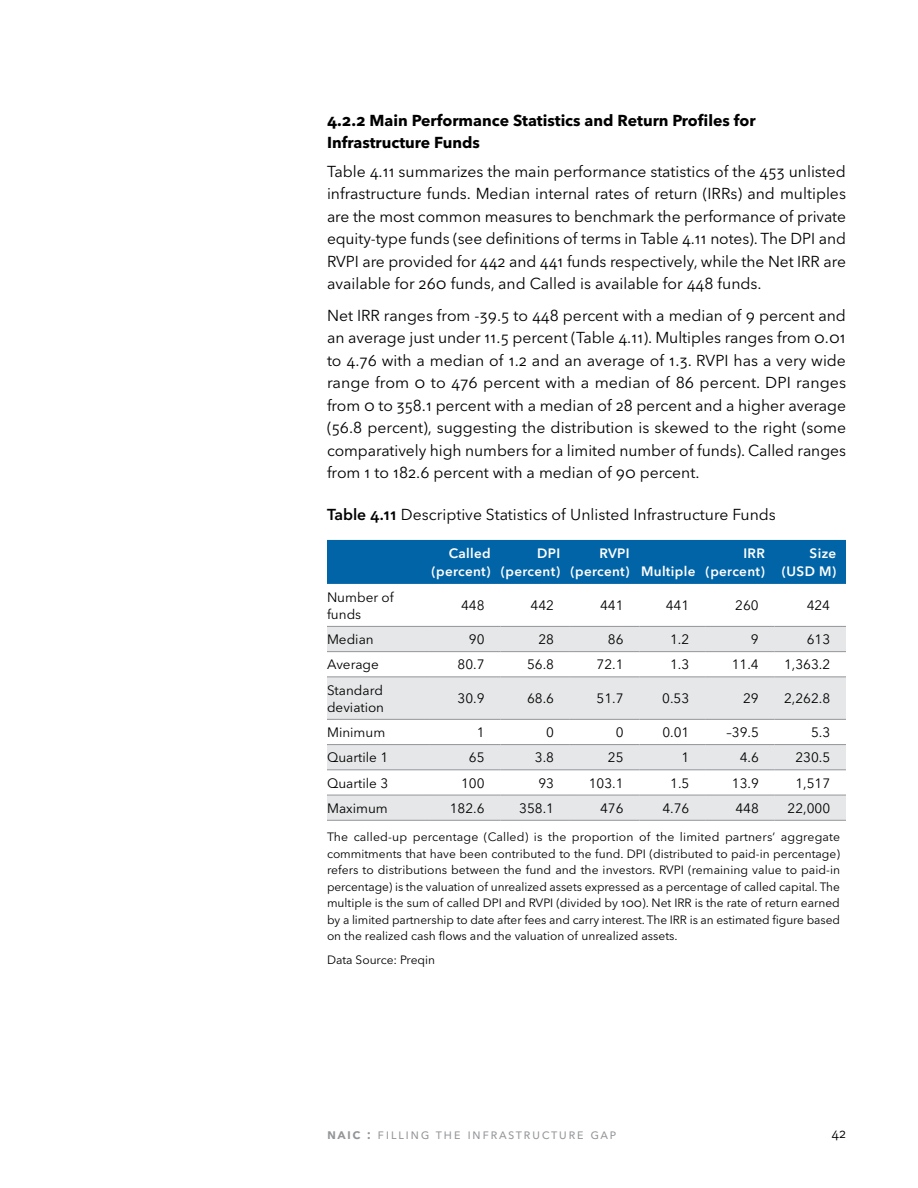
<style>
.page{position:relative;width:918px;height:1188px;background:#fff}
.page>*{position:absolute;margin:0;border:0;box-sizing:border-box;transform-origin:0 0}
.t1{font:15.75px/22.5px "Avenir Next LT Pro";color:#000;text-align:justify}
.t2{font:700 15.75px/22.5px "Avenir Next LT Pro";color:#000}
.t3{font:14.25px "Avenir Next LT Pro";letter-spacing:.1em;color:#939598}
.t4{font:13.5px/17.2px "Avenir Next LT Pro";color:#000}
.t5{font:600 13.5px/18px "Avenir Next LT Pro";letter-spacing:.025em;color:#fff;text-align:right}
.t6{font:12px/16.5px "Avenir Next LT Pro";color:#000;text-align:justify}
.s1{font-weight:600}
</style>
<div class="page">
<div style="left:327px;top:540px;width:519px;height:44px;background:#0064a7"></div>
<svg style="left:327px;top:627px;width:519px;height:193px;fill:#e6e7e8"></svg>
<hr style="left:327px;top:820px;width:102px;height:1px;background:#939598">
<hr style="left:429px;top:820px;width:71px;height:1px;background:#939598">
<hr style="left:500px;top:820px;width:70px;height:1px;background:#939598">
<hr style="left:570px;top:820px;width:69px;height:1px;background:#939598">
<hr style="left:639px;top:820px;width:66px;height:1px;background:#939598">
<hr style="left:705px;top:820px;width:70px;height:1px;background:#939598">
<hr style="left:775px;top:820px;width:71px;height:1px;background:#939598">
<hr style="left:327px;top:795px;width:102px;height:1px;background:#939598">
<hr style="left:429px;top:795px;width:71px;height:1px;background:#939598">
<hr style="left:500px;top:795px;width:70px;height:1px;background:#939598">
<hr style="left:570px;top:795px;width:69px;height:1px;background:#939598">
<hr style="left:639px;top:795px;width:66px;height:1px;background:#939598">
<hr style="left:705px;top:795px;width:70px;height:1px;background:#939598">
<hr style="left:775px;top:795px;width:71px;height:1px;background:#939598">
<hr style="left:327px;top:770px;width:102px;height:1px;background:#939598">
<hr style="left:429px;top:770px;width:71px;height:1px;background:#939598">
<hr style="left:500px;top:770px;width:70px;height:1px;background:#939598">
<hr style="left:570px;top:770px;width:69px;height:1px;background:#939598">
<hr style="left:639px;top:770px;width:66px;height:1px;background:#939598">
<hr style="left:705px;top:770px;width:70px;height:1px;background:#939598">
<hr style="left:775px;top:770px;width:71px;height:1px;background:#939598">
<hr style="left:327px;top:744px;width:102px;height:1px;background:#939598">
<hr style="left:429px;top:744px;width:71px;height:1px;background:#939598">
<hr style="left:500px;top:744px;width:70px;height:1px;background:#939598">
<hr style="left:570px;top:744px;width:69px;height:1px;background:#939598">
<hr style="left:639px;top:744px;width:66px;height:1px;background:#939598">
<hr style="left:705px;top:744px;width:70px;height:1px;background:#939598">
<hr style="left:775px;top:744px;width:71px;height:1px;background:#939598">
<hr style="left:327px;top:719px;width:102px;height:1px;background:#939598">
<hr style="left:429px;top:719px;width:71px;height:1px;background:#939598">
<hr style="left:500px;top:719px;width:70px;height:1px;background:#939598">
<hr style="left:570px;top:719px;width:69px;height:1px;background:#939598">
<hr style="left:639px;top:719px;width:66px;height:1px;background:#939598">
<hr style="left:705px;top:719px;width:70px;height:1px;background:#939598">
<hr style="left:775px;top:719px;width:71px;height:1px;background:#939598">
<hr style="left:327px;top:677px;width:102px;height:1px;background:#939598">
<hr style="left:429px;top:677px;width:71px;height:1px;background:#939598">
<hr style="left:500px;top:677px;width:70px;height:1px;background:#939598">
<hr style="left:570px;top:677px;width:69px;height:1px;background:#939598">
<hr style="left:639px;top:677px;width:66px;height:1px;background:#939598">
<hr style="left:705px;top:677px;width:70px;height:1px;background:#939598">
<hr style="left:775px;top:677px;width:71px;height:1px;background:#939598">
<hr style="left:327px;top:651px;width:102px;height:1px;background:#939598">
<hr style="left:429px;top:651px;width:71px;height:1px;background:#939598">
<hr style="left:500px;top:651px;width:70px;height:1px;background:#939598">
<hr style="left:570px;top:651px;width:69px;height:1px;background:#939598">
<hr style="left:639px;top:651px;width:66px;height:1px;background:#939598">
<hr style="left:705px;top:651px;width:70px;height:1px;background:#939598">
<hr style="left:775px;top:651px;width:71px;height:1px;background:#939598">
<hr style="left:327px;top:626px;width:102px;height:1px;background:#939598">
<hr style="left:429px;top:626px;width:71px;height:1px;background:#939598">
<hr style="left:500px;top:626px;width:70px;height:1px;background:#939598">
<hr style="left:570px;top:626px;width:69px;height:1px;background:#939598">
<hr style="left:639px;top:626px;width:66px;height:1px;background:#939598">
<hr style="left:705px;top:626px;width:70px;height:1px;background:#939598">
<hr style="left:775px;top:626px;width:71px;height:1px;background:#939598">
<p class="t2" style="left:327px;top:109px;width:430px">4.2.2 Main Performance Statistics and Return Profiles for<br>Infrastructure Funds</p>
<p class="t1" style="left:327px;top:160px;width:521px">Table 4.11 summarizes the main performance statistics of the 453 unlisted infrastructure funds. Median internal rates of return (IRRs) and multiples are the most common measures to benchmark the performance of private equity-type funds (see definitions of terms in Table 4.11 notes). The DPI and RVPI are provided for 442 and 441 funds respectively, while the Net IRR are available for 260 funds, and Called is available for 448 funds.</p>
<p class="t1" style="left:327px;top:304px;width:521px">Net IRR ranges from -39.5 to 448 percent with a median of 9 percent and an average just under 11.5 percent (Table 4.11). Multiples ranges from 0.01 to 4.76 with a median of 1.2 and an average of 1.3. RVPI has a very wide range from 0 to 476 percent with a median of 86 percent. DPI ranges from 0 to 358.1 percent with a median of 28 percent and a higher average (56.8 percent), suggesting the distribution is skewed to the right (some comparatively high numbers for a limited number of funds). Called ranges from 1 to 182.6 percent with a median of 90 percent.</p>
<p class="t1" style="left:327px;top:504px;width:450px"><span class="s1">Table 4.11</span> Descriptive Statistics of Unlisted Infrastructure Funds</p>
<p class="t5" style="left:431px;top:544px;width:61px">Called (percent)</p>
<p class="t5" style="left:501px;top:544px;width:61px">DPI (percent)</p>
<p class="t5" style="left:570px;top:544px;width:127px;text-align:left;text-indent:29px">RVPI<br>(percent) Multiple</p>
<p class="t5" style="left:706px;top:544px;width:61px">IRR (percent)</p>
<p class="t5" style="left:782px;top:544px;width:56px">Size (USD M)</p>
<p class="t4" style="left:327px;top:588px;width:69px">Number of funds</p>
<p class="t4" style="left:461px;top:597px;width:25px">448</p>
<p class="t4" style="left:531px;top:597px;width:25px">442</p>
<p class="t4" style="left:600px;top:597px;width:25px">441</p>
<p class="t4" style="left:666px;top:597px;width:25px">441</p>
<p class="t4" style="left:735px;top:597px;width:25px">260</p>
<p class="t4" style="left:807px;top:597px;width:25px">424</p>
<p class="t4" style="left:327px;top:631px;width:48px">Median</p>
<p class="t4" style="left:469px;top:631px;width:17px">90</p>
<p class="t4" style="left:538px;top:631px;width:17px">28</p>
<p class="t4" style="left:608px;top:631px;width:17px">86</p>
<p class="t4" style="left:670px;top:631px;width:21px">1.2</p>
<p class="t4" style="left:751px;top:631px;width:9px">9</p>
<p class="t4" style="left:807px;top:631px;width:25px">613</p>
<p class="t4" style="left:327px;top:656px;width:53px">Average</p>
<p class="t4" style="left:458px;top:656px;width:28px">80.7</p>
<p class="t4" style="left:527px;top:656px;width:29px">56.8</p>
<p class="t4" style="left:597px;top:656px;width:28px">72.1</p>
<p class="t4" style="left:670px;top:656px;width:21px">1.3</p>
<p class="t4" style="left:732px;top:656px;width:28px">11.4</p>
<p class="t4" style="left:784px;top:656px;width:48px">1,363.2</p>
<p class="t4" style="left:327px;top:681px;width:59px">Standard deviation</p>
<p class="t4" style="left:458px;top:690px;width:28px">30.9</p>
<p class="t4" style="left:527px;top:690px;width:28px">68.6</p>
<p class="t4" style="left:597px;top:690px;width:28px">51.7</p>
<p class="t4" style="left:662px;top:690px;width:28px">0.53</p>
<p class="t4" style="left:743px;top:690px;width:17px">29</p>
<p class="t4" style="left:784px;top:690px;width:48px">2,262.8</p>
<p class="t4" style="left:327px;top:724px;width:60px">Minimum</p>
<p class="t4" style="left:477px;top:724px;width:9px">1</p>
<p class="t4" style="left:546px;top:724px;width:9px">0</p>
<p class="t4" style="left:616px;top:724px;width:9px">0</p>
<p class="t4" style="left:662px;top:724px;width:29px">0.01</p>
<p class="t4" style="left:726px;top:724px;width:34px">–39.5</p>
<p class="t4" style="left:811px;top:724px;width:21px">5.3</p>
<p class="t4" style="left:327px;top:749px;width:63px">Quartile 1</p>
<p class="t4" style="left:469px;top:749px;width:17px">65</p>
<p class="t4" style="left:535px;top:749px;width:21px">3.8</p>
<p class="t4" style="left:608px;top:749px;width:17px">25</p>
<p class="t4" style="left:682px;top:749px;width:9px">1</p>
<p class="t4" style="left:740px;top:749px;width:21px">4.6</p>
<p class="t4" style="left:795px;top:749px;width:36px">230.5</p>
<p class="t4" style="left:327px;top:774px;width:63px">Quartile 3</p>
<p class="t4" style="left:461px;top:774px;width:25px">100</p>
<p class="t4" style="left:538px;top:774px;width:17px">93</p>
<p class="t4" style="left:589px;top:774px;width:36px">103.1</p>
<p class="t4" style="left:670px;top:774px;width:21px">1.5</p>
<p class="t4" style="left:732px;top:774px;width:29px">13.9</p>
<p class="t4" style="left:795px;top:774px;width:36px">1,517</p>
<p class="t4" style="left:327px;top:799px;width:62px">Maximum</p>
<p class="t4" style="left:450px;top:799px;width:36px">182.6</p>
<p class="t4" style="left:519px;top:799px;width:36px">358.1</p>
<p class="t4" style="left:600px;top:799px;width:25px">476</p>
<p class="t4" style="left:662px;top:799px;width:29px">4.76</p>
<p class="t4" style="left:735px;top:799px;width:25px">448</p>
<p class="t4" style="left:788px;top:799px;width:44px">22,000</p>
<p class="t6" style="left:327px;top:829px;width:515px">The called-up percentage (Called) is the proportion of the limited partners’ aggregate commitments that have been contributed to the fund. DPI (distributed to paid-in percentage) refers to distributions between the fund and the investors. RVPI (remaining value to paid-in percentage) is the valuation of unrealized assets expressed as a percentage of called capital. The multiple is the sum of called DPI and RVPI (divided by 100). Net IRR is the rate of return earned by a limited partnership to date after fees and carry interest. The IRR is an estimated figure based on the realized cash flows and the valuation of unrealized assets.</p>
<p class="t6" style="left:327px;top:952px;width:110px">Data Source: Preqin</p>
<p class="t3" style="left:327px;top:1125px;width:291px"><span class="s1">Naic :</span> filling the I nfrastructure gap</p>
<p class="t4" style="left:831px;top:1125px;width:16px">42</p>
</div>
